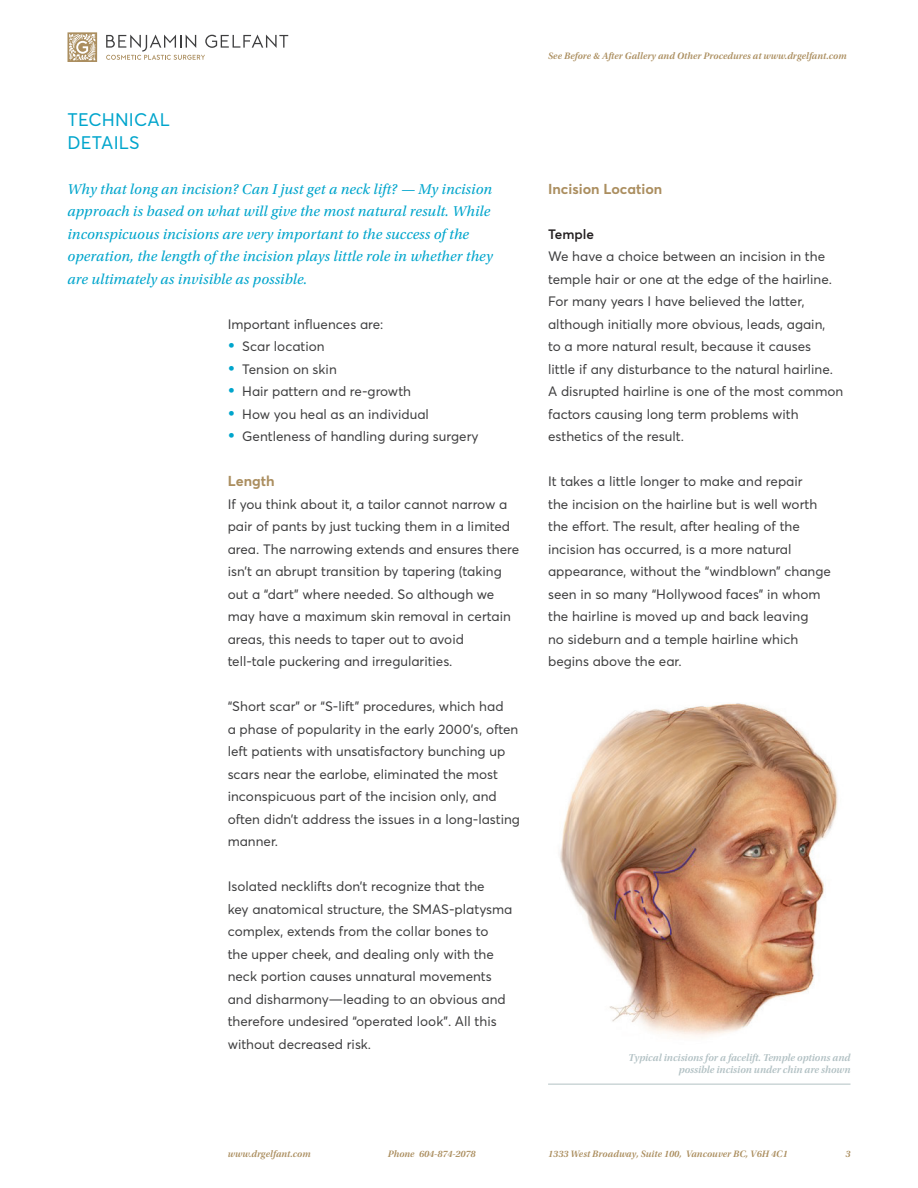
<style>
.page{position:relative;width:918px;height:1188px;background:#fff}
.page>*{position:absolute;margin:0;border:0;box-sizing:border-box;transform-origin:0 0}
.t1{font:18px/22.5px "Averta Std";letter-spacing:.01em;color:#00a5cc}
.t2{font:italic 15px/22.5px "Utopia Std";letter-spacing:.01em;color:#00a5cc}
.t3{font:700 14.25px "Averta Std";color:#ab8e5f}
.t4{font:13.5px/22.5px "Averta Std";color:#3e3e3f}
.t5{font:600 13.5px "Averta Std";color:#231f20}
.t6{font:10.5px/12px "Utopia Std Semibold Subh It";color:#b2c1c4;text-align:right}
.t7{font:9.75px "Utopia Std Semibold Subh It";letter-spacing:.01em;color:#ab8e5f}
.s1{font-weight:900;font-size:18px;color:#00a5cc}
</style>
<div class="page">
<svg style="left:68px;top:32px;width:29px;height:30px"></svg>
<svg style="left:106px;top:35px;width:182px;height:25px"></svg>
<img style="left:559px;top:703px;width:279px;height:334px">
<hr style="left:548px;top:1084px;width:302px;height:1px;background:#b2c1c4">
<h1 class="t1" style="left:68px;top:108px;width:104px">TECHNICAL<br>DETAILS</h1>
<p class="t2" style="left:68px;top:178px;width:427px">Why that long an incision? Can I just get a neck lift? — My incision approach is based on what will give the most natural result. While inconspicuous incisions are very important to the success of the operation, the length of the incision plays little role in whether they are ultimately as invisible as possible.</p>
<p class="t4" style="left:228px;top:312px;width:157px">Important influences are:</p>
<p class="t4" style="left:228px;top:335px;width:99px"><span class="s1">•</span> Scar location</p>
<p class="t4" style="left:228px;top:357px;width:111px"><span class="s1">•</span> Tension on skin</p>
<p class="t4" style="left:228px;top:380px;width:185px"><span class="s1">•</span> Hair pattern and re-growth</p>
<p class="t4" style="left:228px;top:402px;width:203px"><span class="s1">•</span> How you heal as an individual</p>
<p class="t4" style="left:228px;top:425px;width:252px"><span class="s1">•</span> Gentleness of handling during surgery</p>
<p class="t3" style="left:228px;top:472px;width:48px">Length</p>
<p class="t4" style="left:228px;top:492px;width:293px">If you think about it, a tailor cannot narrow a pair of pants by just tucking them in a limited area. The narrowing extends and ensures there isn’t an abrupt transition by tapering (taking out a “dart” where needed. So although we may have a maximum skin removal in certain areas, this needs to taper out to avoid<br>tell-tale puckering and irregularities.</p>
<p class="t4" style="left:228px;top:695px;width:294px">“Short scar” or “S-lift” procedures, which had<br>a phase of popularity in the early 2000’s, often left patients with unsatisfactory bunching up scars near the earlobe, eliminated the most inconspicuous part of the incision only, and often didn’t address the issues in a long-lasting manner.</p>
<p class="t4" style="left:228px;top:875px;width:286px">Isolated necklifts don’t recognize that the<br>key anatomical structure, the SMAS-platysma complex, extends from the collar bones to<br>the upper cheek, and dealing only with the neck portion causes unnatural movements and disharmony—leading to an obvious and therefore undesired “operated look”. All this without decreased risk.</p>
<p class="t7" style="left:548px;top:51px;width:300px">See Before &amp; After Gallery and Other Procedures at www.drgelfant.com</p>
<p class="t3" style="left:548px;top:179px;width:116px">Incision Location</p>
<p class="t5" style="left:548px;top:225px;width:48px">Temple</p>
<p class="t4" style="left:548px;top:245px;width:297px">We have a choice between an incision in the temple hair or one at the edge of the hairline.<br>For many years I have believed the latter, although initially more obvious, leads, again,<br>to a more natural result, because it causes<br>little if any disturbance to the natural hairline.<br>A disrupted hairline is one of the most common factors causing long term problems with esthetics of the result.</p>
<p class="t4" style="left:548px;top:470px;width:284px">It takes a little longer to make and repair<br>the incision on the hairline but is well worth the effort. The result, after healing of the incision has occurred, is a more natural appearance, without the “windblown” change seen in so many “Hollywood faces” in whom the hairline is moved up and back leaving<br>no sideburn and a temple hairline which begins above the ear.</p>
<p class="t6" style="left:629px;top:1051px;width:223px">Typical incisions for a facelift. Temple options and possible incision under chin are shown</p>
<p class="t7" style="left:228px;top:1148px;width:84px">www.drgelfant.com</p>
<p class="t7" style="left:388px;top:1148px;width:89px">Phone 604-874-2078</p>
<p class="t7" style="left:548px;top:1148px;width:241px">1333 West Broadway, Suite 100, Vancouver BC, V6H 4C1</p>
<p class="t7" style="left:845px;top:1148px;width:7px">3</p>
</div>
